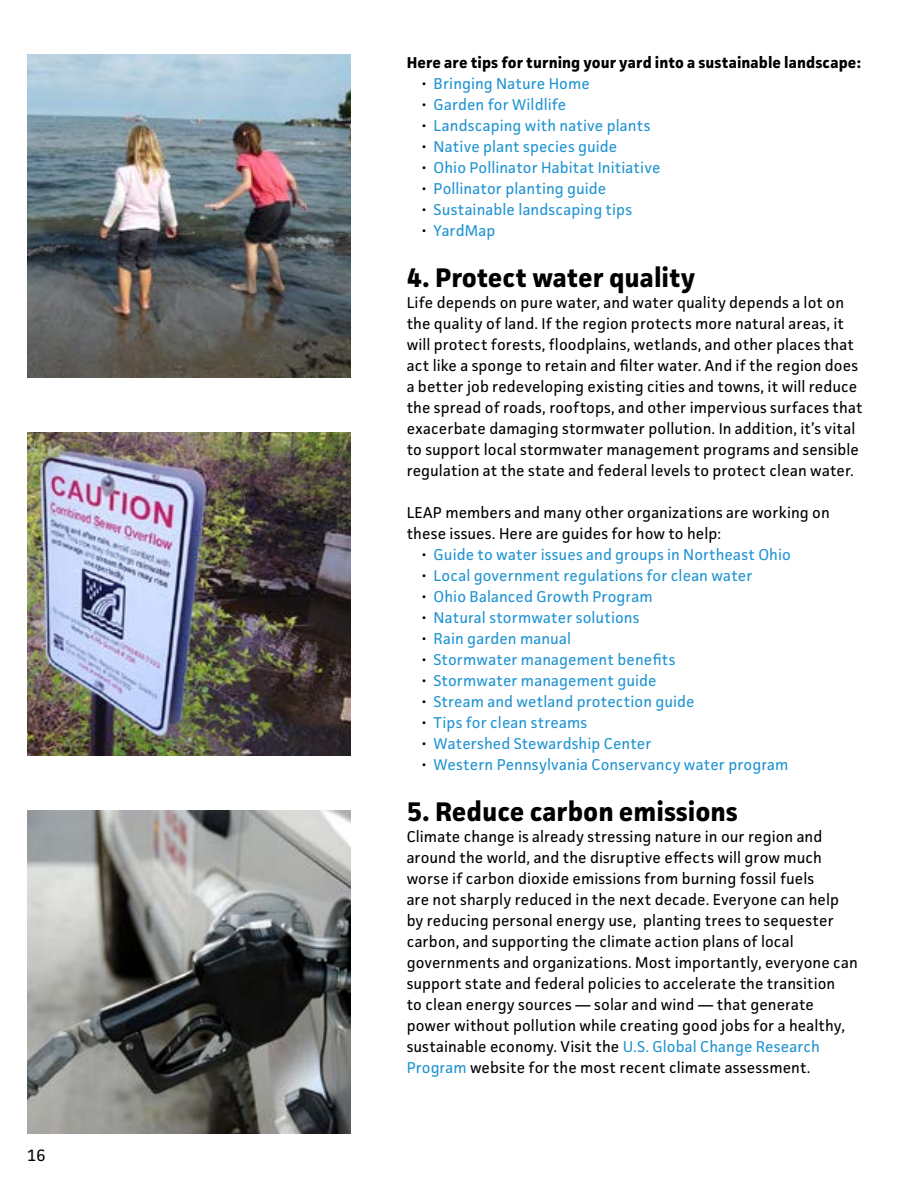
<style>
.page{position:relative;width:918px;height:1188px;background:#fff}
.page>*{position:absolute;margin:0;border:0;box-sizing:border-box;transform-origin:0 0}
.t1{font:700 27px "Facit";color:#000}
.t2{font:16.5px "Facit";color:#000}
.t3{font:15.75px/21px "Facit";letter-spacing:.005em;color:#000}
.t4{font:15.75px "Facit";letter-spacing:.005em;color:#2194d2}
.t5{font:700 15.75px "Facit";letter-spacing:.005em;color:#000}
.s1{color:#000}
.s2{color:#2194d2}
</style>
<div class="page">
<img style="left:27px;top:432px;width:324px;height:324px">
<img style="left:27px;top:54px;width:324px;height:324px">
<img style="left:27px;top:810px;width:324px;height:324px">
<p class="t2" style="left:27px;top:1145px;width:20px">16</p>
<p class="t5" style="left:407px;top:53px;width:456px">Here are tips for turning your yard into a sustainable landscape:</p>
<p class="t4" style="left:422px;top:74px;width:170px"><span class="s1">•</span> Bringing Nature Home</p>
<p class="t4" style="left:422px;top:94px;width:146px"><span class="s1">•</span> Garden for Wildlife</p>
<p class="t4" style="left:422px;top:115px;width:230px"><span class="s1">•</span> Landscaping with native plants</p>
<p class="t4" style="left:422px;top:136px;width:197px"><span class="s1">•</span> Native plant species guide</p>
<p class="t4" style="left:422px;top:157px;width:240px"><span class="s1">•</span> Ohio Pollinator Habitat Initiative</p>
<p class="t4" style="left:422px;top:178px;width:186px"><span class="s1">•</span> Pollinator planting guide</p>
<p class="t4" style="left:422px;top:199px;width:212px"><span class="s1">•</span> Sustainable landscaping tips</p>
<p class="t4" style="left:422px;top:220px;width:75px"><span class="s1">•</span> YardMap</p>
<h1 class="t1" style="left:407px;top:261px;width:290px">4. Protect water quality</h1>
<p class="t3" style="left:407px;top:292px;width:458px">Life depends on pure water, and water quality depends a lot on the quality of land. If the region protects more natural areas, it will protect forests, floodplains, wetlands, and other places that act like a sponge to retain and filter water. And if the region does a better job redeveloping existing cities and towns, it will reduce the spread of roads, rooftops, and other impervious surfaces that exacerbate damaging stormwater pollution. In addition, it’s vital to support local stormwater management programs and sensible regulation at the state and federal levels to protect clean water.</p>
<p class="t3" style="left:407px;top:501px;width:425px">LEAP members and many other organizations are working on these issues. Here are guides for how to help:</p>
<p class="t4" style="left:422px;top:544px;width:371px"><span class="s1">•</span> Guide to water issues and groups in Northeast Ohio</p>
<p class="t4" style="left:422px;top:565px;width:332px"><span class="s1">•</span> Local government regulations for clean water</p>
<p class="t4" style="left:422px;top:586px;width:232px"><span class="s1">•</span> Ohio Balanced Growth Program</p>
<p class="t4" style="left:422px;top:607px;width:219px"><span class="s1">•</span> Natural stormwater solutions</p>
<p class="t4" style="left:422px;top:628px;width:151px"><span class="s1">•</span> Rain garden manual</p>
<p class="t4" style="left:422px;top:649px;width:255px"><span class="s1">•</span> Stormwater management benefits</p>
<p class="t4" style="left:422px;top:670px;width:237px"><span class="s1">•</span> Stormwater management guide</p>
<p class="t4" style="left:422px;top:691px;width:275px"><span class="s1">•</span> Stream and wetland protection guide</p>
<p class="t4" style="left:422px;top:712px;width:167px"><span class="s1">•</span> Tips for clean streams</p>
<p class="t4" style="left:422px;top:733px;width:231px"><span class="s1">•</span> Watershed Stewardship Center</p>
<p class="t4" style="left:422px;top:754px;width:368px"><span class="s1">•</span> Western Pennsylvania Conservancy water program</p>
<h1 class="t1" style="left:407px;top:795px;width:333px">5. Reduce carbon emissions</h1>
<p class="t3" style="left:407px;top:826px;width:453px">Climate change is already stressing nature in our region and around the world, and the disruptive effects will grow much worse if carbon dioxide emissions from burning fossil fuels<br>are not sharply reduced in the next decade. Everyone can help by reducing personal energy use, planting trees to sequester carbon, and supporting the climate action plans of local governments and organizations. Most importantly, everyone can support state and federal policies to accelerate the transition<br>to clean energy sources — solar and wind — that generate power without pollution while creating good jobs for a healthy, sustainable economy. Visit the <span class="s2">U.S. Global Change Research Program</span> website for the most recent climate assessment.</p>
</div>
